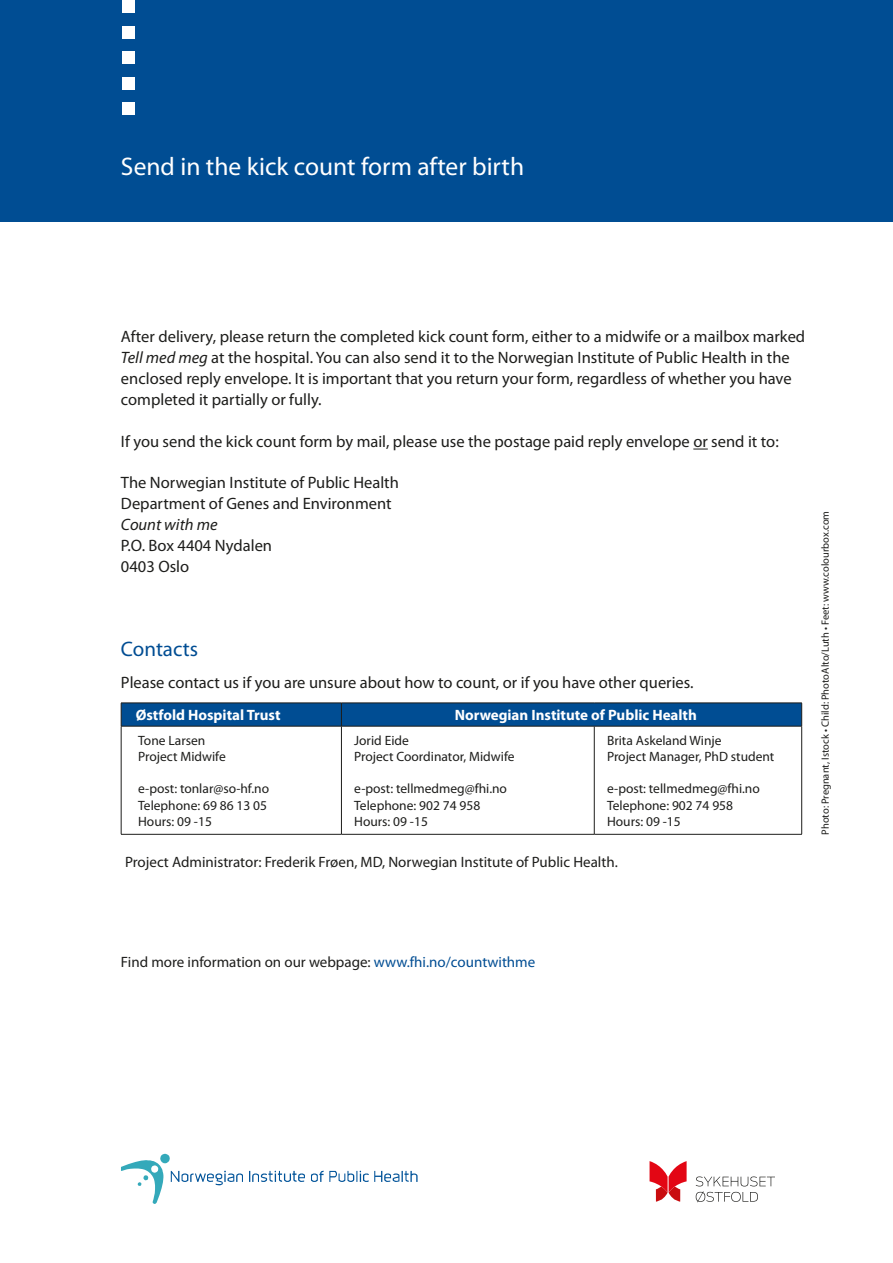
<style>
.page{position:relative;width:893px;height:1263px;background:#fff}
.page>*{position:absolute;margin:0;border:0;box-sizing:border-box;transform-origin:0 0}
.t1{font:25.5px "Myriad Pro";color:#fff}
.t2{font:21px "Myriad Pro";color:#004d93}
.t3{font:16.5px/21px "Myriad Pro";color:#1d1d1b}
.t4{font:italic 16.5px "Myriad Pro";color:#1d1d1b}
.t5{font:15px "Myriad Pro";color:#1d1d1b}
.t6{font:700 15px "Myriad Pro";color:#fff}
.t7{font:13.5px/16.2px "Myriad Pro";color:#1d1d1b}
.t8{font:10.5px "Myriad Pro";color:#1d1d1b}
.s1{font-style:italic}
.s2{color:#004d93}
</style>
<div class="page">
<div style="left:0;top:0;width:893px;height:221px;background:#004d93"></div>
<div style="left:122px;top:102px;width:13px;height:13px;background:#fff"></div>
<div style="left:122px;top:77px;width:13px;height:13px;background:#fff"></div>
<div style="left:122px;top:51px;width:13px;height:13px;background:#fff"></div>
<div style="left:122px;top:26px;width:13px;height:12px;background:#fff"></div>
<div style="left:122px;top:0;width:13px;height:13px;background:#fff"></div>
<svg style="left:693px;top:449px;width:15px;height:1px"></svg>
<svg style="left:696px;top:1176px;width:79px;height:26px"></svg>
<svg style="left:649px;top:1161px;width:38px;height:40px"></svg>
<hr style="left:121px;top:726px;width:220px;height:1px;background:#1d1d1b">
<hr style="left:341px;top:726px;width:253px;height:1px;background:#1d1d1b">
<hr style="left:341px;top:726px;width:1px;height:108px;background:#1d1d1b">
<hr style="left:594px;top:726px;width:208px;height:1px;background:#1d1d1b">
<hr style="left:594px;top:726px;width:1px;height:108px;background:#1d1d1b">
<svg style="left:121px;top:703px;width:681px;height:23px;background:#014b8e"></svg>
<hr style="left:121px;top:726px;width:1px;height:108px;background:#1d1d1b">
<hr style="left:801px;top:726px;width:1px;height:108px;background:#1d1d1b">
<hr style="left:121px;top:834px;width:220px;height:1px;background:#1d1d1b">
<hr style="left:341px;top:834px;width:253px;height:1px;background:#1d1d1b">
<hr style="left:594px;top:834px;width:208px;height:1px;background:#1d1d1b">
<svg style="left:311px;top:1170px;width:107px;height:12px"></svg>
<svg style="left:249px;top:1170px;width:56px;height:12px"></svg>
<svg style="left:121px;top:1154px;width:122px;height:50px"></svg>
<h1 class="t1" style="left:121px;top:150px;width:405px">Send in the kick count form after birth</h1>
<p class="t3" style="left:121px;top:326px;width:686px">After delivery, please return the completed kick count form, either to a midwife or a mailbox marked <span class="s1">Tell med meg</span> at the hospital. You can also send it to the Norwegian Institute of Public Health in the enclosed reply envelope. It is important that you return your form, regardless of whether you have completed it partially or fully.</p>
<p class="t3" style="left:121px;top:431px;width:659px">If you send the kick count form by mail, please use the postage paid reply envelope or send it to:</p>
<p class="t3" style="left:121px;top:472px;width:279px">The Norwegian Institute of Public Health<br>Department of Genes and Environment</p>
<p class="t4" style="left:121px;top:514px;width:98px">Count with me</p>
<p class="t3" style="left:121px;top:535px;width:153px">P.O. Box 4404 Nydalen<br>0403 Oslo</p>
<p class="t2" style="left:121px;top:636px;width:79px">Contacts</p>
<p class="t3" style="left:121px;top:671px;width:574px">Please contact us if you are unsure about how to count, or if you have other queries.</p>
<p class="t6" style="left:136px;top:705px;width:146px">Østfold Hospital Trust</p>
<p class="t6" style="left:455px;top:705px;width:244px">Norwegian Institute of Public Health</p>
<p class="t7" style="left:138px;top:732px;width:89px">Tone Larsen<br>Project Midwife</p>
<p class="t7" style="left:138px;top:780px;width:132px">e-post: tonlar@so-hf.no<br>Telephone: 69 86 13 05<br>Hours: 09 -15</p>
<p class="t7" style="left:354px;top:732px;width:162px">Jorid Eide<br>Project Coordinator, Midwife</p>
<p class="t7" style="left:354px;top:780px;width:154px">e-post: tellmedmeg@fhi.no<br>Telephone: 902 74 958<br>Hours: 09 -15</p>
<p class="t7" style="left:607px;top:732px;width:169px">Brita Askeland Winje<br>Project Manager, PhD student</p>
<p class="t7" style="left:607px;top:780px;width:154px">e-post: tellmedmeg@fhi.no<br>Telephone: 902 74 958<br>Hours: 09 -15</p>
<p class="t5" style="left:125px;top:852px;width:494px">Project Administrator: Frederik Frøen, MD, Norwegian Institute of Public Health.</p>
<p class="t8" style="left:819px;top:835px;width:325px;rotate:-90deg">Photo: Pregnant, Istock • Child: PhotoAlto/Luth • Feet: www.colourbox.com</p>
<p class="t5" style="left:121px;top:952px;width:416px">Find more information on our webpage: <span class="s2">www.fhi.no/countwithme</span></p>
</div>
